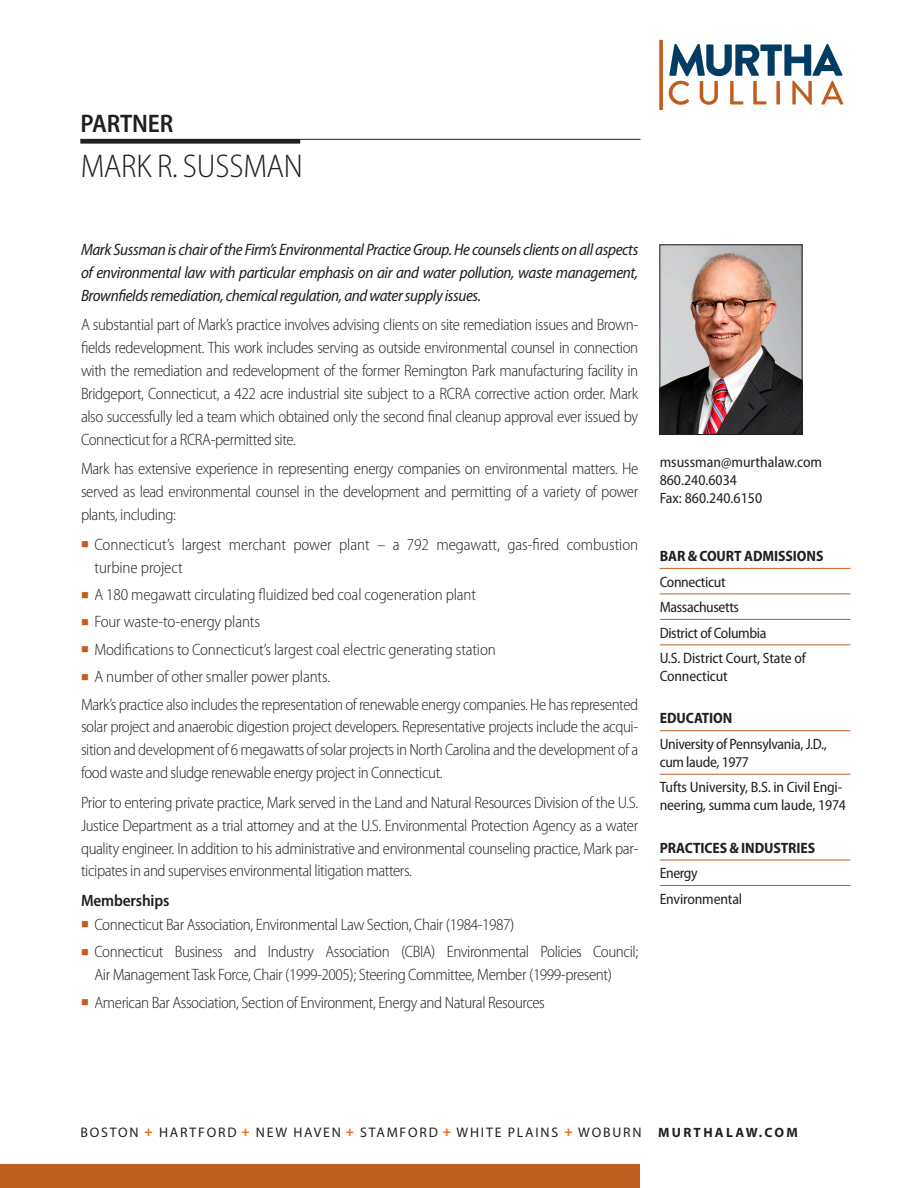
<style>
.page{position:relative;width:918px;height:1188px;background:#fff}
.page>*{position:absolute;margin:0;border:0;box-sizing:border-box;transform-origin:0 0}
.Attorney_name{font:300 semi-condensed 33px "Myriad Pro";letter-spacing:-.005em;color:#231f20}
.t1{font:600 semi-condensed 25.5px "Myriad Pro";letter-spacing:-.005em;color:#231f20}
.Body_copy{font:300 semi-condensed 16.5px/22.8px "Myriad Pro";letter-spacing:-.025em;color:#231f20;text-align:justify}
.Bulletted_paragraph{font:300 semi-condensed 16.5px/22.8px "Myriad Pro";letter-spacing:-.02em;color:#231f20}
.Intro_paragaph__ital{font:italic semi-condensed 16.5px/22.8px "Myriad Pro";letter-spacing:-.025em;color:#231f20;text-align:justify}
.C_Lc_subhead{font:600 semi-condensed 16.5px "Myriad Pro";letter-spacing:-.01em;color:#231f20}
.Sidebar__content_w_o{font:semi-condensed 15px/18px "Myriad Pro";letter-spacing:-.01em;color:#231f20}
.Sidebar__content_wit{font:semi-condensed 15px/18px "Myriad Pro";letter-spacing:-.025em;color:#231f20}
.Photo_caption{font:semi-condensed 15px/18px "Myriad Pro";color:#231f20}
.Sidebar_head{font:700 semi-condensed 15px "Myriad Pro";letter-spacing:-.005em;color:#231f20}
.t2{font:13.8px "Myriad Pro";letter-spacing:.13em;color:#231f20}
.s1{color:#c05e1f}
.s2{font-weight:900;font-stretch:semi-condensed;color:#ea6d1f}
.s3{font-weight:700;font-size:13.5px}
</style>
<div class="page">
<img style="left:662px;top:247px;width:138px;height:186px">
<div style="left:660px;top:245px;width:142px;height:190px;border:1px solid #231f20"></div>
<hr style="left:660px;top:568px;width:190px;height:1px;background:#c05e1f">
<hr style="left:660px;top:593px;width:190px;height:1px;background:#c05e1f">
<hr style="left:660px;top:619px;width:190px;height:1px;background:#c05e1f">
<hr style="left:660px;top:644px;width:190px;height:1px;background:#c05e1f">
<hr style="left:660px;top:730px;width:190px;height:1px;background:#c05e1f">
<hr style="left:660px;top:774px;width:190px;height:1px;background:#c05e1f">
<hr style="left:660px;top:860px;width:190px;height:1px;background:#c05e1f">
<hr style="left:660px;top:885px;width:190px;height:1px;background:#c05e1f">
<hr style="left:80px;top:139px;width:560px;height:1px;background:#231f20">
<div style="left:80px;top:139px;width:220px;height:5px;background:#231f20"></div>
<div style="left:0;top:1164px;width:640px;height:24px;background:#c05e1f"></div>
<svg style="left:669px;top:44px;width:174px;height:61px"></svg>
<svg style="left:659px;top:40px;width:4px;height:70px"></svg>
<p class="t1" style="left:81px;top:108px;width:94px">PARTNER</p>
<p class="Attorney_name" style="left:81px;top:147px;width:224px">MARK R. SUSSMAN</p>
<p class="Intro_paragaph__ital" style="left:81px;top:238px;width:559px">Mark Sussman is chair of the Firm’s Environmental Practice Group. He counsels clients on all aspects of environmental law with particular emphasis on air and water pollution, waste management, Brownfields remediation, chemical regulation, and water supply issues.</p>
<p class="Body_copy" style="left:81px;top:313px;width:559px">A substantial part of Mark’s practice involves advising clients on site remediation issues and Brown&shy;fields redevelopment. This work includes serving as outside environmental counsel in connection with the remediation and redevelopment of the former Remington Park manufacturing facility in Bridgeport, Connecticut, a 422 acre industrial site subject to a RCRA corrective action order. Mark also successfully led a team which obtained only the second final cleanup approval ever issued by Connecticut for a RCRA-permitted site.</p>
<p class="Body_copy" style="left:81px;top:457px;width:559px">Mark has extensive experience in representing energy companies on environmental matters. He served as lead environmental counsel in the development and permitting of a variety of power plants, including:</p>
<p class="Bulletted_paragraph" style="left:94px;top:533px;width:545px;text-indent:-14px"><span class="s1">■</span> Connecticut’s largest merchant power plant – a 792 megawatt, gas-fired combustion turbine project</p>
<p class="Bulletted_paragraph" style="left:81px;top:583px;width:397px"><span class="s1">■</span> A 180 megawatt circulating fluidized bed coal cogeneration plant</p>
<p class="Bulletted_paragraph" style="left:81px;top:610px;width:181px"><span class="s1">■</span> Four waste-to-energy plants</p>
<p class="Bulletted_paragraph" style="left:81px;top:638px;width:416px"><span class="s1">■</span> Modifications to Connecticut’s largest coal electric generating station</p>
<p class="Bulletted_paragraph" style="left:81px;top:665px;width:251px"><span class="s1">■</span> A number of other smaller power plants.</p>
<p class="Body_copy" style="left:81px;top:693px;width:559px">Mark’s practice also includes the representation of renewable energy companies. He has represented solar project and anaerobic digestion project developers. Representative projects include the acqui&shy;sition and development of 6 megawatts of solar projects in North Carolina and the development of a food waste and sludge renewable energy project in Connecticut.</p>
<p class="Body_copy" style="left:81px;top:791px;width:559px">Prior to entering private practice, Mark served in the Land and Natural Resources Division of the U.S.<br>Justice Department as a trial attorney and at the U.S. Environmental Protection Agency as a water quality engineer. In addition to his administrative and environmental counseling practice, Mark par&shy;ticipates in and supervises environmental litigation matters.</p>
<p class="C_Lc_subhead" style="left:81px;top:890px;width:90px">Memberships</p>
<p class="Bulletted_paragraph" style="left:81px;top:913px;width:435px"><span class="s1">■</span> Connecticut Bar Association, Environmental Law Section, Chair (1984-1987)</p>
<p class="Bulletted_paragraph" style="left:94px;top:940px;width:545px;text-indent:-14px"><span class="s1">■</span> Connecticut Business and Industry Association (CBIA) Environmental Policies Council;<br>Air Management Task Force, Chair (1999-2005); Steering Committee, Member (1999-present)</p>
<p class="Bulletted_paragraph" style="left:81px;top:991px;width:465px"><span class="s1">■</span> American Bar Association, Section of Environment, Energy and Natural Resources</p>
<p class="Photo_caption" style="left:660px;top:452px;width:164px">msussman@murthalaw.com<br>860.240.6034<br>Fax: 860.240.6150</p>
<p class="Sidebar_head" style="left:660px;top:546px;width:165px">BAR &amp; COURT ADMISSIONS</p>
<p class="Sidebar__content_wit" style="left:660px;top:572px;width:67px">Connecticut</p>
<p class="Sidebar__content_wit" style="left:660px;top:598px;width:81px">Massachusetts</p>
<p class="Sidebar__content_wit" style="left:660px;top:623px;width:108px">District of Columbia</p>
<p class="Sidebar__content_w_o" style="left:660px;top:649px;width:148px">U.S. District Court, State of<br>Connecticut</p>
<p class="Sidebar_head" style="left:660px;top:709px;width:74px">EDUCATION</p>
<p class="Sidebar__content_wit" style="left:660px;top:735px;width:169px">University of Pennsylvania, J.D., cum laude, 1977</p>
<p class="Sidebar__content_w_o" style="left:660px;top:778px;width:188px">Tufts University, B.S. in Civil Engi&shy;neering, summa cum laude, 1974</p>
<p class="Sidebar_head" style="left:660px;top:838px;width:157px">PRACTICES &amp; INDUSTRIES</p>
<p class="Sidebar__content_wit" style="left:660px;top:864px;width:39px">Energy</p>
<p class="Sidebar__content_w_o" style="left:660px;top:890px;width:84px">Environmental</p>
<p class="t2" style="left:80px;top:1124px;width:719px">BOSTON <span class="s2">+</span> HARTFORD <span class="s2">+</span> NEW HAVEN <span class="s2">+</span> STAMFORD <span class="s2">+</span> WHITE PLAINS <span class="s2">+</span> WOBURN <span class="s3">MURTHALAW.COM</span></p>
</div>
